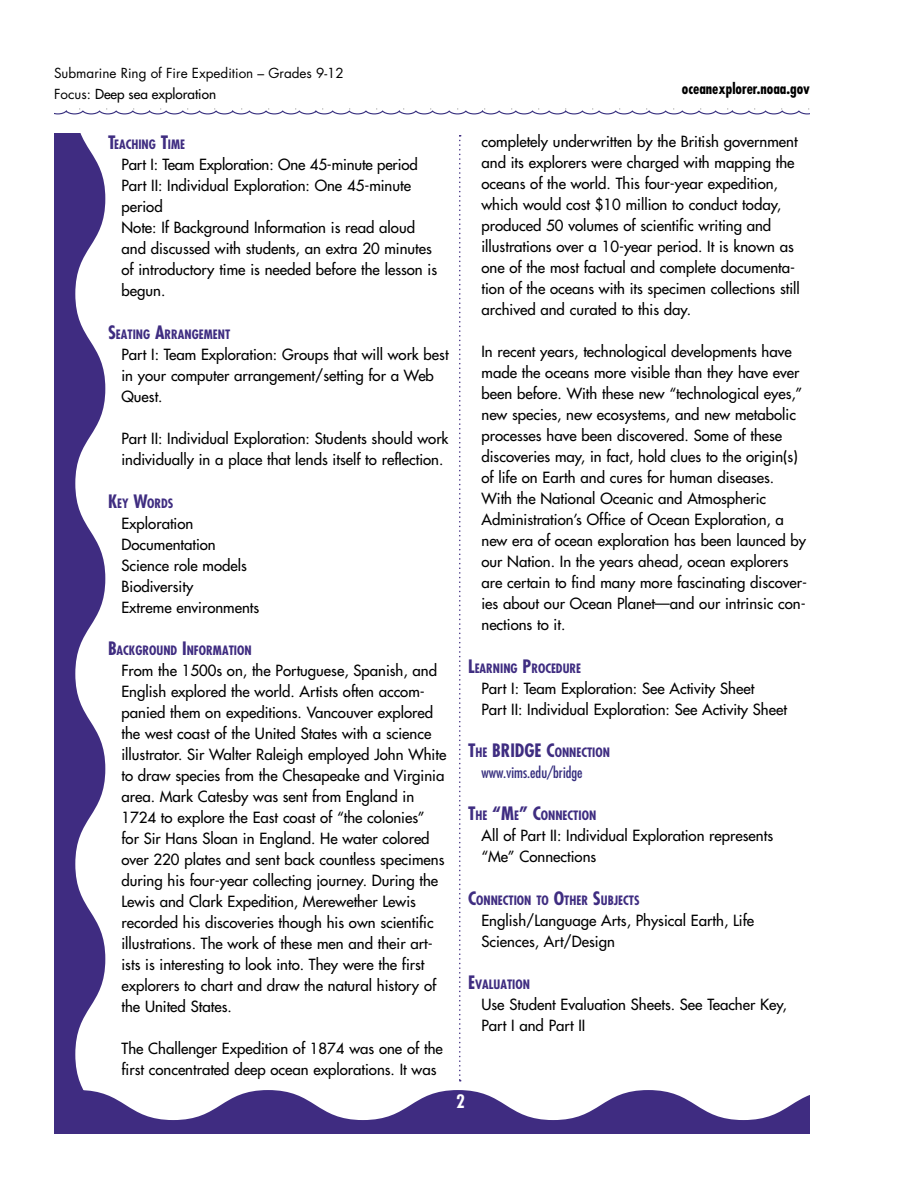
<style>
.page{position:relative;width:918px;height:1188px;background:#fff}
.page>*{position:absolute;margin:0;border:0;box-sizing:border-box;transform-origin:0 0}
.t1{font:700 condensed 18px "Futura";color:#fff}
.body_text_lists{font:15px/21px "Futura";color:#000}
.t2{font:700 condensed 15px "Futura";color:#000}
.body_text_lists-2{font:condensed 15px "Futura";color:#362e7e}
.t3{font:13.5px "Futura";color:#000}
.t4{font:13.5px "Futura";color:#000}
.Sub_head{font:700 condensed 12.6px "Futura";color:#3f2d81}
.t5{font:700 condensed 12.6px "Futura";color:#3f2c81}
.s1{font-style:inherit}
.s2{font-size:18px}
</style>
<div class="page">
<svg style="left:54px;top:134px;width:51px;height:956px;fill:#3f2c81"></svg>
<svg style="left:54px;top:1090px;width:756px;height:44px"></svg>
<svg style="left:54px;top:108px;width:756px;height:7px"></svg>
<svg style="left:459px;top:135px;width:2px;height:947px"></svg>
<p class="t3" style="left:54px;top:64px;width:291px">Submarine Ring of Fire Expedition – Grades 9-12</p>
<p class="t4" style="left:54px;top:85px;width:164px"><span class="s1">Focus:</span> Deep sea exploration</p>
<p class="t2" style="left:682px;top:79px;width:130px">oceanexplorer.noaa.gov</p>
<p class="Sub_head" style="left:108px;top:137px;width:79px"><span class="s2">T</span>EACHING <span class="s2">T</span>IME</p>
<p class="body_text_lists" style="left:122px;top:154px;width:298px">Part I: Team Exploration: One 45-minute period</p>
<p class="body_text_lists" style="left:122px;top:175px;width:291px">Part II: Individual Exploration: One 45-minute period</p>
<p class="body_text_lists" style="left:122px;top:217px;width:317px">Note: If Background Information is read aloud and discussed with students, an extra 20 minutes of introductory time is needed before the lesson is begun.</p>
<p class="Sub_head" style="left:108px;top:326px;width:124px"><span class="s2">S</span>EATING <span class="s2">A</span>RRANGEMENT</p>
<p class="body_text_lists" style="left:122px;top:344px;width:329px">Part I: Team Exploration: Groups that will work best in your computer arrangement/setting for a Web<br>Quest.</p>
<p class="body_text_lists" style="left:122px;top:428px;width:329px">Part II: Individual Exploration: Students should work individually in a place that lends itself to reflection.</p>
<p class="Sub_head" style="left:108px;top:495px;width:67px"><span class="s2">K</span>EY <span class="s2">W</span>ORDS</p>
<p class="body_text_lists" style="left:122px;top:513px;width:73px">Exploration</p>
<p class="body_text_lists" style="left:122px;top:534px;width:96px">Documentation</p>
<p class="body_text_lists" style="left:122px;top:555px;width:127px">Science role models</p>
<p class="body_text_lists" style="left:122px;top:576px;width:73px">Biodiversity</p>
<p class="body_text_lists" style="left:122px;top:597px;width:139px">Extreme environments</p>
<p class="t5" style="left:108px;top:643px;width:145px"><span class="s2">B</span>ACKGROUND <span class="s2">I</span>NFORMATION</p>
<p class="body_text_lists" style="left:122px;top:660px;width:326px">From the 1500s on, the Portuguese, Spanish, and English explored the world. Artists often accom&shy;panied them on expeditions. Vancouver explored the west coast of the United States with a science illustrator. Sir Walter Raleigh employed John White to draw species from the Chesapeake and Virginia area. Mark Catesby was sent from England in 1724 to explore the East coast of “the colonies”<br>for Sir Hans Sloan in England. He water colored over 220 plates and sent back countless specimens during his four-year collecting journey. During the Lewis and Clark Expedition, Merewether Lewis recorded his discoveries though his own scientific illustrations. The work of these men and their art&shy;ists is interesting to look into. They were the first explorers to chart and draw the natural history of the United States.</p>
<p class="body_text_lists" style="left:122px;top:1038px;width:323px">The Challenger Expedition of 1874 was one of the first concentrated deep ocean explorations. It was</p>
<p class="body_text_lists" style="left:482px;top:131px;width:320px">completely underwritten by the British government and its explorers were charged with mapping the oceans of the world. This four-year expedition, which would cost $10 million to conduct today, produced 50 volumes of scientific writing and illustrations over a 10-year period. It is known as one of the most factual and complete documenta&shy;tion of the oceans with its specimen collections still archived and curated to this day.</p>
<p class="body_text_lists" style="left:482px;top:341px;width:327px">In recent years, technological developments have made the oceans more visible than they have ever been before. With these new “technological eyes,” new species, new ecosystems, and new metabolic processes have been discovered. Some of these discoveries may, in fact, hold clues to the origin(s) of life on Earth and cures for human diseases.<br>With the National Oceanic and Atmospheric Administration’s Office of Ocean Exploration, a new era of ocean exploration has been launced by our Nation. In the years ahead, ocean explorers are certain to find many more fascinating discover&shy;ies about our Ocean Planet—and our intrinsic con&shy;nections to it.</p>
<p class="Sub_head" style="left:468px;top:660px;width:115px"><span class="s2">L</span>EARNING <span class="s2">P</span>ROCEDURE</p>
<p class="body_text_lists" style="left:482px;top:677px;width:274px">Part I: Team Exploration: See Activity Sheet</p>
<p class="body_text_lists" style="left:482px;top:698px;width:307px">Part II: Individual Exploration: See Activity Sheet</p>
<p class="Sub_head" style="left:468px;top:744px;width:144px"><span class="s2">T</span>HE <span class="s2">BRIDGE C</span>ONNECTION</p>
<p class="body_text_lists-2" style="left:482px;top:763px;width:103px">www.vims.edu/bridge</p>
<p class="Sub_head" style="left:468px;top:807px;width:130px"><span class="s2">T</span>HE <span class="s2">“M</span>E<span class="s2">” C</span>ONNECTION</p>
<p class="body_text_lists" style="left:482px;top:825px;width:293px">All of Part II: Individual Exploration represents “Me” Connections</p>
<p class="Sub_head" style="left:468px;top:892px;width:173px"><span class="s2">C</span>ONNECTION TO <span class="s2">O</span>THER <span class="s2">S</span>UBJECTS</p>
<p class="body_text_lists" style="left:482px;top:910px;width:274px">English/Language Arts, Physical Earth, Life<br>Sciences, Art/Design</p>
<p class="Sub_head" style="left:468px;top:976px;width:64px"><span class="s2">E</span>VALUATION</p>
<p class="body_text_lists" style="left:482px;top:994px;width:307px">Use Student Evaluation Sheets. See Teacher Key,<br>Part I and Part II</p>
<p class="t1" style="left:456px;top:1090px;width:10px">2</p>
</div>
